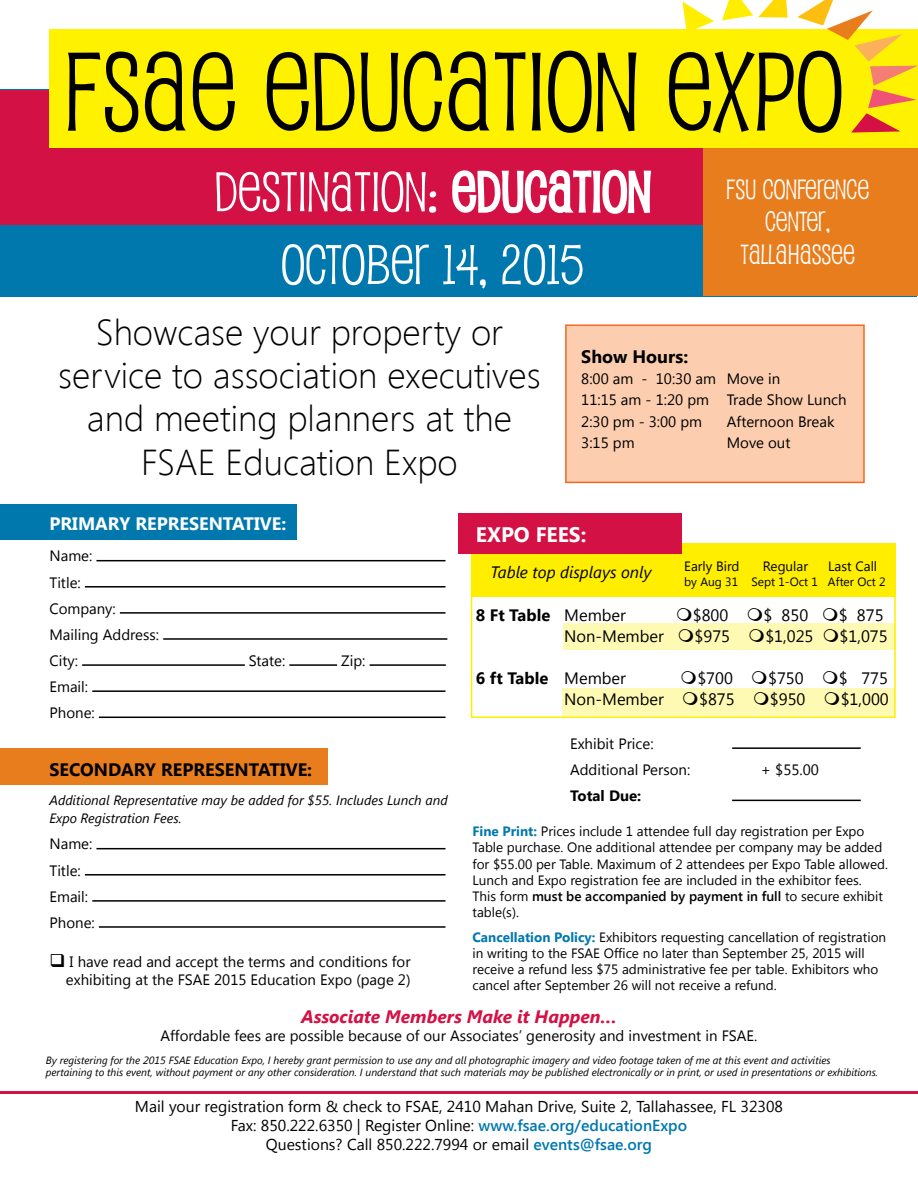
<style>
.page{position:relative;width:918px;height:1188px;background:#fff}
.page>*{position:absolute;margin:0;border:0;box-sizing:border-box;transform-origin:0 0}
.t1{font:108px "Pupcat";color:#000}
.t2{font:54px/72.9px "Pupcat";color:#fff;text-align:center}
.t3{font:300 36px/43.2px "Segoe UI";color:#000;text-align:center}
.t4{font:27px/32.4px "Pupcat";color:#fff;text-align:center}
.t5{font:700 21px "Segoe UI";color:#fff}
.t6{font:700 18px "Segoe UI";color:#000}
.t7{font:italic 700 18px "Segoe UI";color:#d31145}
.t8{font:700 18px "Segoe UI";color:#fff}
.t9{font:16.5px "Segoe UI";color:#000}
.t10{font:700 16.5px "Segoe UI";color:#000}
.t11{font:italic 16.5px "Segoe UI";color:#000}
.t12{font:15.75px/18.9px "Segoe UI";color:#000;text-align:center}
.t13{font:15px/26.1px "Segoe UI";color:#000}
.t14{font:700 15px "Segoe UI";color:#000}
.t15{font:13.5px/16.2px "Segoe UI";color:#000}
.t16{font:italic 13.5px/18px "Segoe UI";color:#000}
.t17{font:12px "Segoe UI";color:#000}
.t18{font:italic 10.5px/12.6px "Segoe UI";color:#000}
.s1{font-weight:400}
.s2{font-weight:700;color:#0078ae}
.s3{font-weight:600}
.s4{font-weight:600;color:#0078ae}
</style>
<div class="page">
<div style="left:565px;top:324px;width:300px;height:159px;background:#fccdaf;border:2px solid #f26724"></div>
<div style="left:562px;top:689px;width:333px;height:27px;background:#fffab3"></div>
<div style="left:563px;top:623px;width:332px;height:27px;background:#fffab3"></div>
<div style="left:472px;top:543px;width:424px;height:54px;background:#fe0"></div>
<div style="left:0;top:748px;width:328px;height:36px;background:#e87d1e"></div>
<div style="left:0;top:504px;width:297px;height:36px;background:#0078ae"></div>
<hr style="left:96px;top:560px;width:350px;height:1px;background:#000">
<hr style="left:85px;top:586px;width:361px;height:2px;background:#000">
<hr style="left:120px;top:612px;width:326px;height:2px;background:#000">
<hr style="left:163px;top:638px;width:284px;height:2px;background:#000">
<hr style="left:82px;top:664px;width:163px;height:2px;background:#000">
<hr style="left:289px;top:664px;width:48px;height:2px;background:#000">
<hr style="left:370px;top:664px;width:76px;height:2px;background:#000">
<hr style="left:92px;top:690px;width:353px;height:2px;background:#000">
<hr style="left:99px;top:717px;width:347px;height:1px;background:#000">
<hr style="left:96px;top:848px;width:350px;height:1px;background:#000">
<hr style="left:85px;top:874px;width:361px;height:2px;background:#000">
<hr style="left:92px;top:900px;width:353px;height:2px;background:#000">
<hr style="left:99px;top:926px;width:347px;height:2px;background:#000">
<div style="left:0;top:90px;width:916px;height:207px;background:#0078ae"></div>
<div style="left:0;top:90px;width:766px;height:135px;background:#d31145"></div>
<svg style="left:452px;top:169px;width:201px;height:234px"></svg>
<div style="left:703px;top:45px;width:215px;height:251px;background:#e87d1e"></div>
<div style="left:49px;top:30px;width:869px;height:118px;background:#fff200"></div>
<svg style="left:722px;top:0;width:66px;height:20px"></svg>
<svg style="left:682px;top:2px;width:32px;height:28px"></svg>
<svg style="left:797px;top:0;width:121px;height:133px"></svg>
<div style="left:471px;top:556px;width:425px;height:162px;border:2px solid #fe0"></div>
<div style="left:458px;top:513px;width:223px;height:41px;background:#d31145"></div>
<hr style="left:732px;top:747px;width:129px;height:2px;background:#000">
<hr style="left:732px;top:800px;width:129px;height:1px;background:#000">
<hr style="left:0;top:1091px;width:918px;height:3px;background:#d31145">
<h1 class="t1" style="left:64px;top:25px;width:781px">FSAE EDUCATION EXPO</h1>
<h2 class="t2" style="left:214px;top:154px;width:438px">DESTINATION: EDUCATION<br>OCTOBER 14, 2015</h2>
<h3 class="t4" style="left:726px;top:173px;width:145px">FSU CONFERENCE<br>CENTER,<br>TALLAHASSEE</h3>
<h3 class="t3" style="left:58px;top:309px;width:484px">Showcase your property or service to association executives and meeting planners at the<br>FSAE Education Expo</h3>
<h3 class="t6" style="left:581px;top:344px;width:108px">Show Hours:</h3>
<p class="t13" style="left:581px;top:367px;width:267px;line-height:21.3px">8:00 am - 10:30 am Move in<br>11:15 am - 1:20 pm Trade Show Lunch<br>2:30 pm - 3:00 pm</p>
<p class="t13" style="left:727px;top:408px;width:109px">Afternoon Break</p>
<p class="t13" style="left:581px;top:429px;width:55px">3:15 pm</p>
<p class="t13" style="left:727px;top:429px;width:65px">Move out</p>
<h3 class="t8" style="left:50px;top:511px;width:238px">PRIMARY REPRESENTATIVE:</h3>
<p class="t13" style="left:50px;top:542px;width:111px">Name:<br>Title:<br>Company:<br>Mailing Address:<br>City:</p>
<p class="t13" style="left:249px;top:647px;width:38px">State:</p>
<p class="t13" style="left:341px;top:647px;width:26px">Zip:</p>
<p class="t13" style="left:50px;top:673px;width:47px">Email:<br>Phone:</p>
<h3 class="t6" style="left:50px;top:756px;width:85px">Secon dary</h3>
<h3 class="t6" style="left:161px;top:756px;width:153px">REPRESENTATIVE:</h3>
<p class="t16" style="left:50px;top:791px;width:400px">Additional Representative may be added for $55. Includes Lunch and<br>Expo Registration Fees.</p>
<p class="t13" style="left:50px;top:830px;width:47px">Name:<br>Title:<br>Email:<br>Phone:</p>
<p class="t13" style="left:50px;top:952px;width:363px;line-height:18px;text-align:right">❑ I have read and accept the terms and conditions for exhibiting at the FSAE 2015 Education Expo (page 2)</p>
<h3 class="t5" style="left:476px;top:520px;width:112px">Expo Fees:</h3>
<p class="t11" style="left:491px;top:560px;width:162px">Table top displays only</p>
<p class="t10" style="left:476px;top:603px;width:152px">8 Ft Table <span class="s1">Member</span></p>
<p class="t9" style="left:693px;top:603px;width:37px">$800</p>
<p class="t9" style="left:764px;top:603px;width:46px">$ 850</p>
<p class="t9" style="left:839px;top:603px;width:46px">$ 875</p>
<p class="t9" style="left:564px;top:625px;width:101px">Non-Member</p>
<p class="t9" style="left:695px;top:625px;width:37px">$975</p>
<p class="t9" style="left:765px;top:625px;width:50px">$1,025</p>
<p class="t9" style="left:840px;top:625px;width:50px">$1,075</p>
<p class="t10" style="left:476px;top:666px;width:152px">6 ft Table <span class="s1">Member</span></p>
<p class="t9" style="left:697px;top:666px;width:37px">$700</p>
<p class="t9" style="left:768px;top:666px;width:37px">$750</p>
<p class="t9" style="left:839px;top:666px;width:51px">$ 775</p>
<p class="t9" style="left:564px;top:688px;width:101px">Non-Member</p>
<p class="t9" style="left:699px;top:688px;width:37px">$875</p>
<p class="t9" style="left:770px;top:688px;width:37px">$950</p>
<p class="t9" style="left:841px;top:688px;width:50px">$1,000</p>
<p class="t15" style="left:684px;top:558px;width:57px">Early Bird</p>
<p class="t15" style="left:763px;top:558px;width:47px">Regular</p>
<p class="t15" style="left:828px;top:558px;width:50px">Last Call</p>
<p class="t17" style="left:684px;top:573px;width:203px">by Aug 31 Sept 1-Oct 1 After Oct 2</p>
<p class="t13" style="left:570px;top:730px;width:122px">Exhibit Price:<br>Additional Person:</p>
<p class="t14" style="left:570px;top:785px;width:73px">Total Due:</p>
<p class="t13" style="left:761px;top:756px;width:60px">+ $55.00</p>
<p class="t15" style="left:472px;top:823px;width:417px"><span class="s2">Fine Print:</span> Prices include 1 attendee full day registration per Expo Table purchase. One additional attendee per company may be added for $55.00 per Table. Maximum of 2 attendees per Expo Table allowed.<br>Lunch and Expo registration fee are included in the exhibitor fees.<br>This form <span class="s3">must be accompanied by payment in full</span> to secure exhibit table(s).</p>
<p class="t15" style="left:472px;top:928px;width:415px"><span class="s2">Cancellation Policy:</span> Exhibitors requesting cancellation of registration in writing to the FSAE Office no later than September 25, 2015 will receive a refund less $75 administrative fee per table. Exhibitors who cancel after September 26 will not receive a refund.</p>
<h3 class="t7" style="left:301px;top:1003px;width:317px">Associate Members Make it Happen…</h3>
<p class="t13" style="left:161px;top:1022px;width:598px">Affordable fees are possible because of our Associates’ generosity and investment in FSAE.</p>
<p class="t18" style="left:46px;top:1053px;width:834px">By registering for the 2015 FSAE Education Expo, I hereby grant permission to use any and all photographic imagery and video footage taken of me at this event and activities pertaining to this event, without payment or any other consideration. I understand that such materials may be published electronically or in print, or used in presentations or exhibitions.</p>
<p class="t12" style="left:135px;top:1096px;width:650px">Mail your registration form &amp; check to FSAE, 2410 Mahan Drive, Suite 2, Tallahassee, FL 32308<br>Fax: 850.222.6350 | Register Online: <span class="s4">www.fsae.org/educationExpo<br></span>Questions? Call 850.222.7994 or email <span class="s4">events@fsae.org</span></p>
</div>
